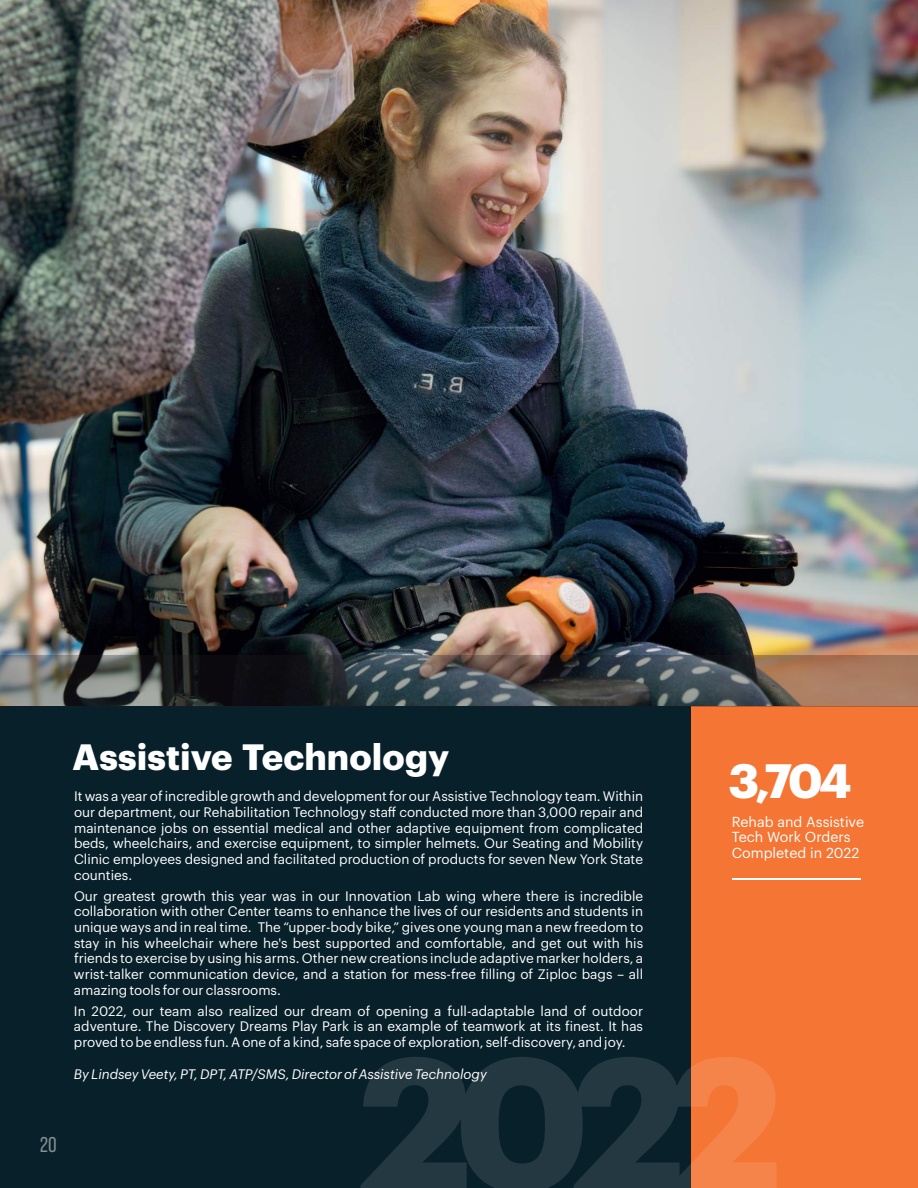
<style>
.page{position:relative;width:918px;height:1188px;background:#fff}
.page>*{position:absolute;margin:0;border:0;box-sizing:border-box;transform-origin:0 0}
.t1{font:700 47.25px "Graphik";color:#fff}
.t2{font:700 35.85px "Graphik";letter-spacing:.005em;color:#fff}
.t3{font:21.3px "Bebas Neue Pro";color:rgb(255 255 255/.5)}
.t4{font:14.25px/15.8px "Graphik";color:#fff}
.t5{font:13.5px/15.6px "Graphik";color:#fff;text-align:justify}
</style>
<div class="page">
<img style="left:0;top:0;width:918px;height:655px">
<div style="left:0;top:706px;width:918px;height:482px;background:#082029"></div>
<div style="left:691px;top:706px;width:227px;height:482px;background:#f47534"></div>
<div style="left:0;top:655px;width:918px;height:51px;background:#231f20;opacity:.3"></div>
<hr style="left:732px;top:879px;width:128px;height:1px;background:#fff">
<svg style="left:361px;top:1057px;width:416px;height:131px;fill:#233840"></svg>
<h2 class="t2" style="left:73px;top:740px;width:378px">Assistive Technology</h2>
<p class="t5" style="left:74px;top:789px;width:571px">It was a year of incredible growth and development for our Assistive Technology team. Within our department, our Rehabilitation Technology staff conducted more than 3,000 repair and maintenance jobs on essential medical and other adaptive equipment from complicated beds, wheelchairs, and exercise equipment, to simpler helmets. Our Seating and Mobility Clinic employees designed and facilitated production of products for seven New York State counties.</p>
<p class="t5" style="left:74px;top:889px;width:571px">Our greatest growth this year was in our Innovation Lab wing where there is incredible collaboration with other Center teams to enhance the lives of our residents and students in unique ways and in real time. The “upper-body bike,” gives one young man a new freedom to stay in his wheelchair where he's best supported and comfortable, and get out with his friends to exercise by using his arms. Other new creations include adaptive marker holders, a wrist-talker communication device, and a station for mess-free filling of Ziploc bags – all amazing tools for our classrooms.</p>
<p class="t5" style="left:74px;top:1004px;width:571px">In 2022, our team also realized our dream of opening a full-adaptable land of outdoor adventure. The Discovery Dreams Play Park is an example of teamwork at its finest. It has proved to be endless fun. A one of a kind, safe space of exploration, self-discovery, and joy.</p>
<p class="t5" style="left:74px;top:1067px;width:414px">By Lindsey Veety, PT, DPT, ATP/SMS, Director of Assistive Technology</p>
<h3 class="t3" style="left:40px;top:1130px;width:18px">20</h3>
<h1 class="t1" style="left:728px;top:759px;width:125px">3,704</h1>
<p class="t4" style="left:732px;top:814px;width:134px">Rehab and Assistive<br>Tech Work Orders<br>Completed in 2022</p>
</div>
